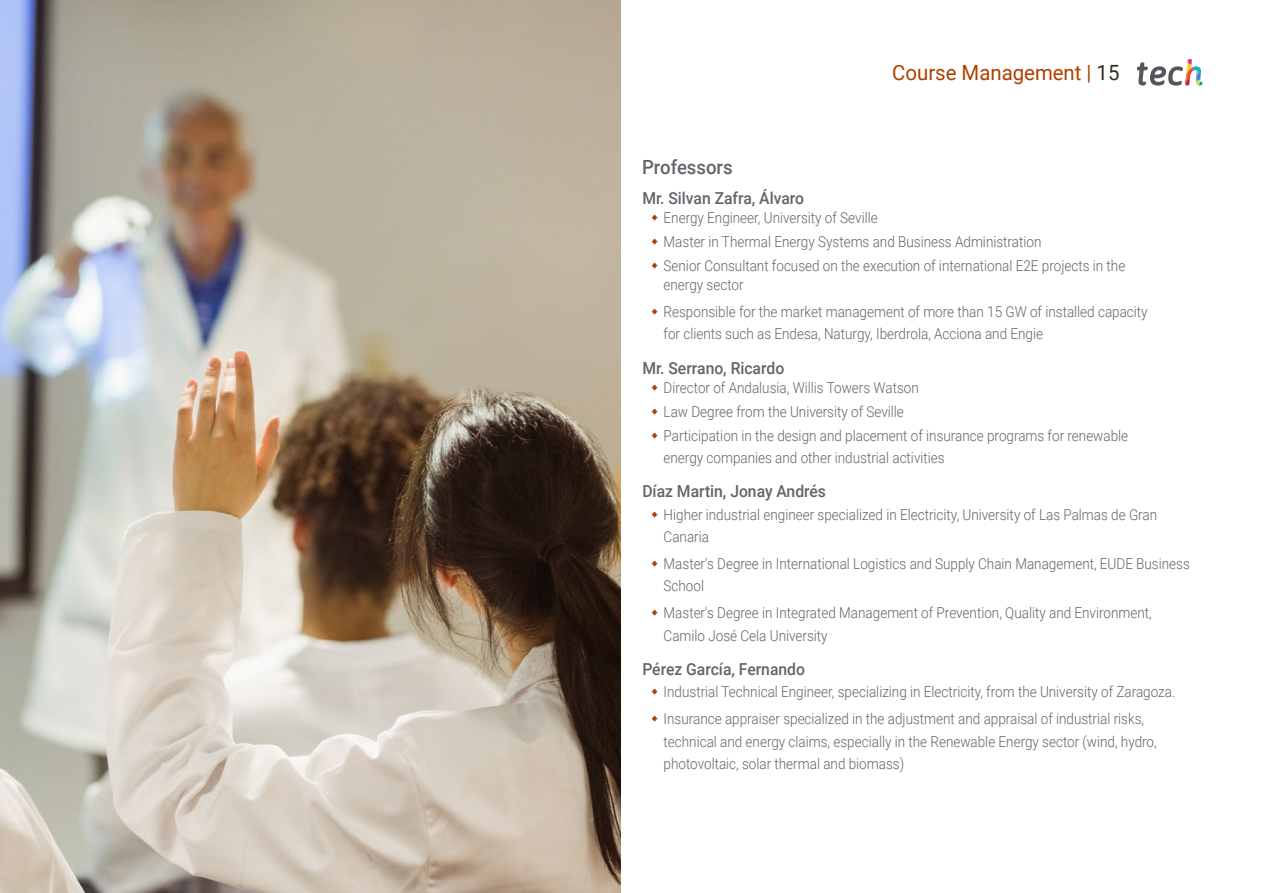
<style>
.page{position:relative;width:1263px;height:893px;background:#fff}
.page>*{position:absolute;margin:0;border:0;box-sizing:border-box;transform-origin:0 0}
.t1{font:21px "Roboto";color:#ae4000}
.t2{font:500 19.5px "Roboto";color:#61646a;scale:.95 1}
.t3{font:500 16.5px "Roboto";color:#61646a;scale:.95 1}
.t4{font:300 15px/22.5px "Roboto";color:#61646a;scale:.9 1}
.s1{color:#312e20}
</style>
<div class="page">
<svg style="left:1137px;top:59px;width:65px;height:27px"></svg>
<img style="left:0;top:0;width:621px;height:893px">
<h1 class="t1" style="left:892px;top:57px;width:229px">Course Management | <span class="s1">15</span></h1>
<h2 class="t2" style="left:642px;top:154px;width:97px">Professors</h2>
<p class="t3" style="left:642px;top:186px;width:172px">Mr. Silvan Zafra, Álvaro</p>
<p class="t4" style="left:664px;top:205px;width:514px;line-height:23.7px">Energy Engineer, University of Seville<br>Master in Thermal Energy Systems and Business Administration<br>Senior Consultant focused on the execution of international E2E projects in the</p>
<p class="t4" style="left:664px;top:271px;width:539px;line-height:26.7px">energy sector<br>Responsible for the market management of more than 15 GW of installed capacity</p>
<p class="t4" style="left:664px;top:322px;width:423px">for clients such as Endesa, Naturgy, Iberdrola, Acciona and Engie</p>
<p class="t3" style="left:642px;top:356px;width:151px">Mr. Serrano, Ricardo</p>
<p class="t4" style="left:664px;top:375px;width:518px;line-height:23.4px">Director of Andalusia, Willis Towers Watson<br>Law Degree from the University of Seville<br>Participation in the design and placement of insurance programs for renewable energy companies and other industrial activities</p>
<p class="t3" style="left:642px;top:480px;width:195px">Díaz Martin, Jonay Andrés</p>
<p class="t4" style="left:664px;top:502px;width:550px">Higher industrial engineer specialized in Electricity, University of Las Palmas de Gran<br>Canaria</p>
<p class="t4" style="left:664px;top:552px;width:586px">Master's Degree in International Logistics and Supply Chain Management, EUDE Business<br>School</p>
<p class="t4" style="left:664px;top:601px;width:544px">Master's Degree in Integrated Management of Prevention, Quality and Environment,<br>Camilo José Cela University</p>
<p class="t3" style="left:642px;top:657px;width:173px">Pérez García, Fernando</p>
<p class="t4" style="left:664px;top:678px;width:570px;line-height:26.7px">Industrial Technical Engineer, specializing in Electricity, from the University of Zaragoza.<br>Insurance appraiser specialized in the adjustment and appraisal of industrial risks,</p>
<p class="t4" style="left:664px;top:729px;width:549px">technical and energy claims, especially in the Renewable Energy sector (wind, hydro, photovoltaic, solar thermal and biomass)</p>
</div>
